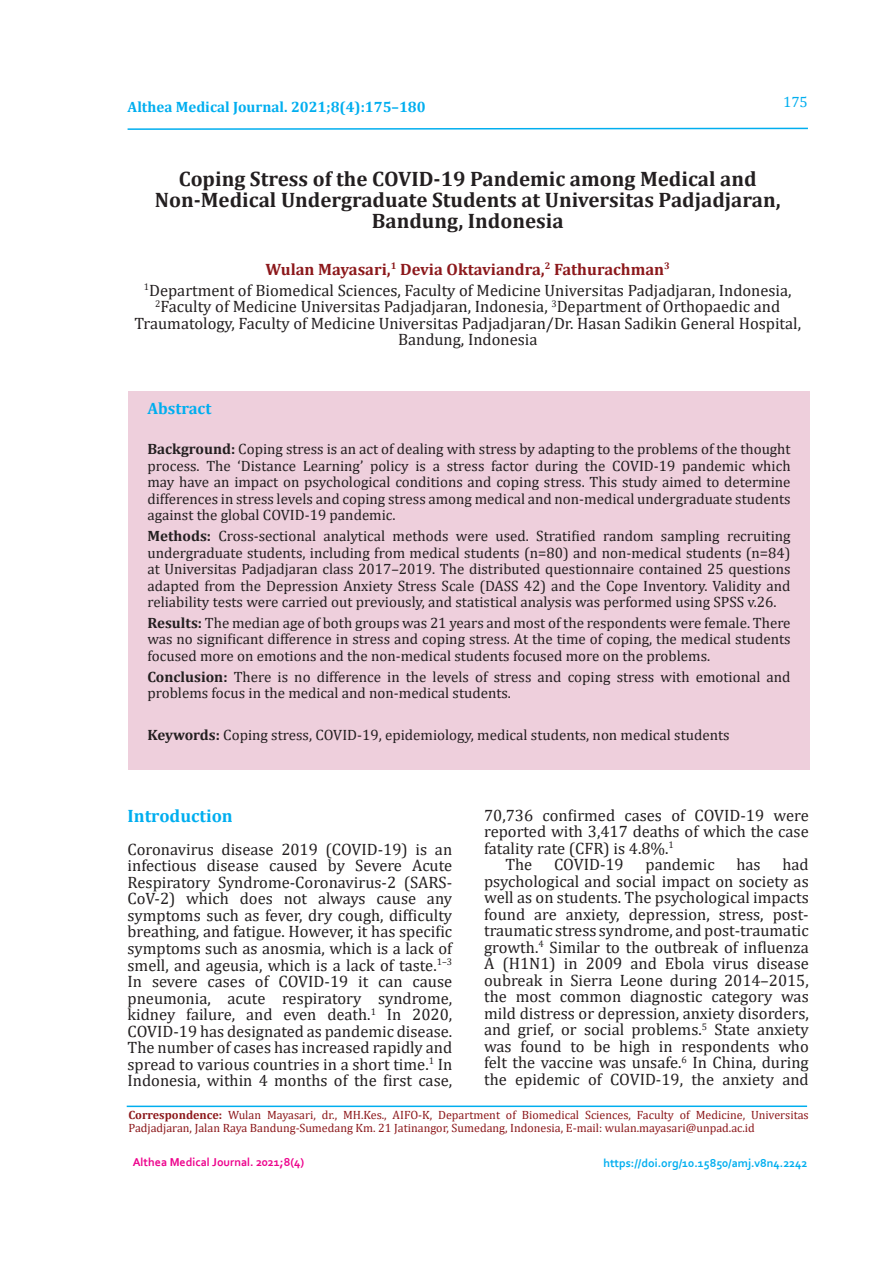
<style>
.page{position:relative;width:893px;height:1263px;background:#fff}
.page>*{position:absolute;margin:0;border:0;box-sizing:border-box;transform-origin:0 0}
.t1{font:700 21px/21px "Cambria";color:#231f20;text-align:center}
.t2{font:700 18px "Cambria";color:#00aeef}
.t3{font:16.5px/16.5px "Cambria";color:#231f20;text-align:center}
.t4{font:700 16.5px "Cambria";color:#00aeef}
.t5{font:15px/16.5px "Cambria";color:#231f20;text-align:justify}
.t6{font:700 15px "Cambria";color:#00aeef}
.t7{font:15px "Cambria";color:#00aeef}
.t8{font:12px/13.5px "Cambria";color:#8c181b}
.t9{font:700 12px "Corbel";color:#00aeef}
.t10{font:700 12px "Corbel";color:#ed028c}
.s1{font-weight:700;color:#8c181b}
.s2{font-weight:700}
</style>
<div class="page">
<svg style="left:127px;top:127px;width:681px;height:3px"></svg>
<div style="left:128px;top:391px;width:682px;height:379px;background:#eecfdc"></div>
<hr style="left:127px;top:1105px;width:680px;height:2px;background:#00aeef">
<p class="t6" style="left:128px;top:96px;width:300px">Althea Medical Journal. 2021;8(4):175–180</p>
<p class="t7" style="left:783px;top:93px;width:26px">175</p>
<p class="t1" style="left:155px;top:168px;width:627px">Coping Stress of the COVID-19 Pandemic among Medical and<br>Non-Medical Undergraduate Students at Universitas Padjadjaran,<br>Bandung, Indonesia</p>
<p class="t3" style="left:144px;top:258px;width:649px;line-height:21px"><span class="s1">Wulan Mayasari,</span><sup>1</sup> <span class="s1">Devia Oktaviandra,</span><sup>2</sup> <span class="s1">Fathurachman</span><sup>3<br></sup><sup>1</sup>Department of Biomedical Sciences, Faculty of Medicine Universitas Padjadjaran, Indonesia,</p>
<p class="t3" style="left:134px;top:298px;width:668px"><sup>2</sup>Faculty of Medicine Universitas Padjadjaran, Indonesia, <sup>3</sup>Department of Orthopaedic and<br>Traumatology, Faculty of Medicine Universitas Padjadjaran/Dr. Hasan Sadikin General Hospital,<br>Bandung, Indonesia</p>
<p class="t4" style="left:147px;top:397px;width:65px">Abstract</p>
<p class="t5" style="left:147px;top:441px;width:645px"><span class="s2">Background:</span> Coping stress is an act of dealing with stress by adapting to the problems of the thought process. The ‘Distance Learning’ policy is a stress factor during the COVID-19 pandemic which may have an impact on psychological conditions and coping stress. This study aimed to determine differences in stress levels and coping stress among medical and non-medical undergraduate students against the global COVID-19 pandemic.</p>
<p class="t5" style="left:147px;top:528px;width:645px"><span class="s2">Methods:</span> Cross-sectional analytical methods were used. Stratified random sampling recruiting undergraduate students, including from medical students (n=80) and non-medical students (n=84) at Universitas Padjadjaran class 2017–2019. The distributed questionnaire contained 25 questions adapted from the Depression Anxiety Stress Scale (DASS 42) and the Cope Inventory. Validity and reliability tests were carried out previously, and statistical analysis was performed using SPSS v.26.</p>
<p class="t5" style="left:147px;top:614px;width:645px"><span class="s2">Results:</span> The median age of both groups was 21 years and most of the respondents were female. There was no significant difference in stress and coping stress. At the time of coping, the medical students focused more on emotions and the non-medical students focused more on the problems.</p>
<p class="t5" style="left:147px;top:668px;width:645px"><span class="s2">Conclusion:</span> There is no difference in the levels of stress and coping stress with emotional and problems focus in the medical and non-medical students.</p>
<p class="t5" style="left:147px;top:726px;width:584px"><span class="s2">Keywords:</span> Coping stress, COVID-19, epidemiology, medical students, non medical students</p>
<p class="t2" style="left:128px;top:803px;width:107px">Introduction</p>
<p class="t3" style="left:128px;top:841px;width:326px;text-align:justify">Coronavirus disease 2019 (COVID-19) is an infectious disease caused by Severe Acute Respiratory Syndrome-Coronavirus-2 (SARS-CoV-2) which does not always cause any symptoms such as fever, dry cough, difficulty breathing, and fatigue. However, it has specific symptoms such as anosmia, which is a lack of smell, and ageusia, which is a lack of taste.<sup>1–3<br></sup>In severe cases of COVID-19 it can cause pneumonia, acute respiratory syndrome, kidney failure, and even death.<sup>1</sup> In 2020, COVID-19 has designated as pandemic disease.<br>The number of cases has increased rapidly and spread to various countries in a short time.<sup>1</sup> In Indonesia, within 4 months of the first case,</p>
<p class="t3" style="left:484px;top:807px;width:326px">70,736 confirmed cases of COVID-19 were</p>
<p class="t3" style="left:484px;top:823px;width:326px">reported with 3,417 deaths of which the case</p>
<p class="t3" style="left:484px;top:840px;width:191px">fatality rate (CFR) is 4.8%.<sup>1</sup></p>
<p class="t3" style="left:505px;top:856px;width:28px">The</p>
<p class="t3" style="left:554px;top:856px;width:71px">COVID-19</p>
<p class="t3" style="left:645px;top:856px;width:71px">pandemic</p>
<p class="t3" style="left:736px;top:856px;width:26px">has</p>
<p class="t3" style="left:484px;top:856px;width:326px;text-align:justify;text-indent:298px">had psychological and social impact on society as well as on students. The psychological impacts found are anxiety, depression, stress, post&shy;traumatic stress syndrome, and post-traumatic growth.<sup>4</sup> Similar to the outbreak of influenza A (H1N1) in 2009 and Ebola virus disease oubreak in Sierra Leone during 2014–2015, the most common diagnostic category was mild distress or depression, anxiety disorders, and grief, or social problems.<sup>5</sup> State anxiety was found to be high in respondents who felt the vaccine was unsafe.<sup>6</sup> In China, during the epidemic of COVID-19, the anxiety and</p>
<p class="t8" style="left:128px;top:1107px;width:682px"><span class="s2">Correspondence:</span> Wulan Mayasari, dr., MH.Kes., AIFO-K, Department of Biomedical Sciences, Faculty of Medicine, Universitas<br>Padjadjaran, Jalan Raya Bandung-Sumedang Km. 21 Jatinangor, Sumedang, Indonesia, E-mail: wulan.mayasari@unpad.ac.id</p>
<p class="t10" style="left:133px;top:1155px;width:173px">Althea Medical Journal. 2021;8(4)</p>
<p class="t9" style="left:603px;top:1156px;width:206px">https://doi.org/10.15850/amj.v8n4.2242</p>
</div>
